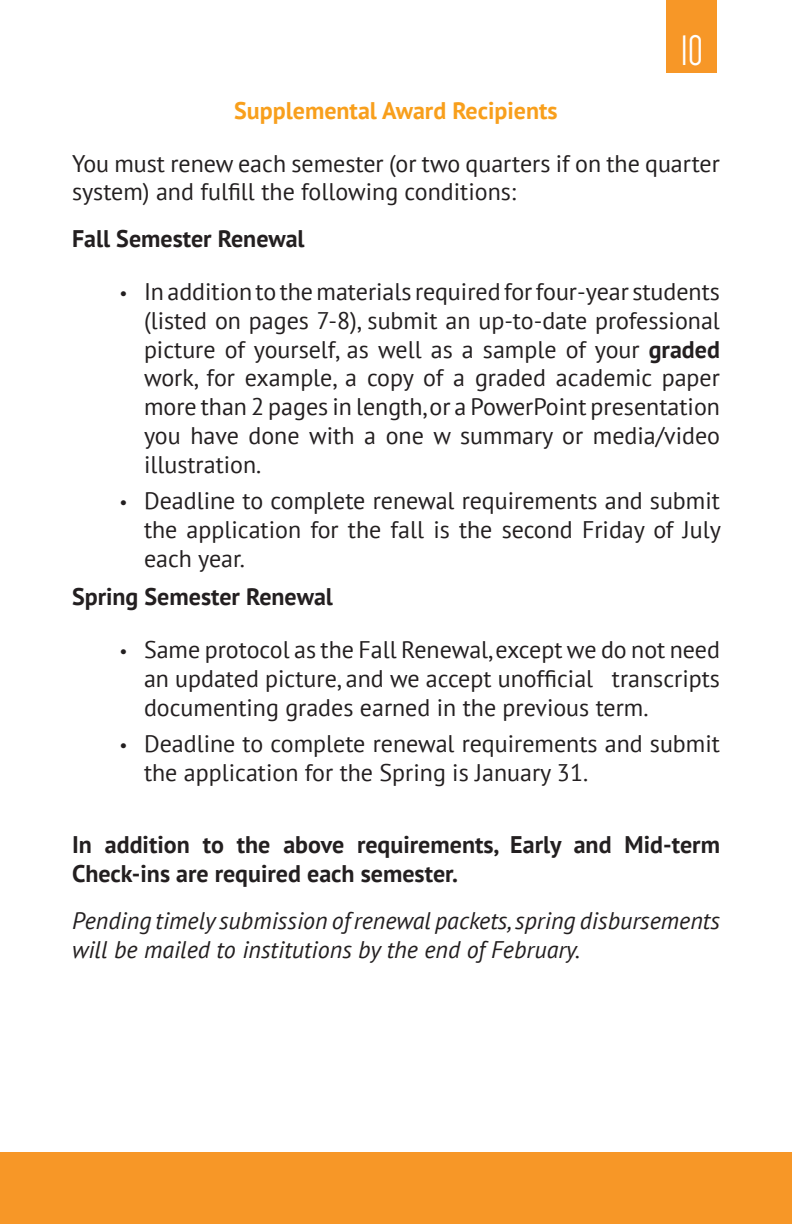
<style>
.page{position:relative;width:792px;height:1224px;background:#fff}
.page>*{position:absolute;margin:0;border:0;box-sizing:border-box;transform-origin:0 0}
.t1{font:44px "Dense";color:#fff}
.Body_Text{font:24px/28.8px "PT Sans";color:#231f20;text-align:justify}
.Body_Text-2{font:italic 24px/28.8px "PT Sans";color:#231f20}
.Body_Text-3{font:700 24px/28.8px "PT Sans";color:#231f20}
.Section_Header{font:700 24px "PT Sans";color:#231f20}
.Section_Header-2{font:700 24px "PT Sans";color:#f89f1c}
.s1{font-family:"Myriad Pro"}
.s2{font-weight:700}
</style>
<div class="page">
<div style="left:667px;top:0;width:50px;height:73px;background:#f79727"></div>
<div style="left:0;top:1152px;width:792px;height:72px;background:#f79727"></div>
<p class="t1" style="left:681px;top:29px;width:24px">10</p>
<p class="Section_Header-2" style="left:234px;top:94px;width:325px">Supplemental Award Recipients</p>
<p class="Body_Text" style="left:72px;top:148px;width:650px">You must renew each semester (or two quarters if on the quarter system) and fulfill the following conditions:</p>
<p class="Section_Header" style="left:72px;top:223px;width:234px">Fall Semester Renewal</p>
<p class="Body_Text" style="left:144px;top:277px;width:578px;text-indent:-24px"><span class="s1">•</span> In addition to the materials required for four-year students (listed on pages 7-8), submit an up-to-date professional picture of yourself, as well as a sample of your <span class="s2">graded </span>work, for example, a copy of a graded academic paper more than 2 pages in length, or a PowerPoint presentation you have done with a one w summary or media/video illustration.</p>
<p class="Body_Text" style="left:144px;top:486px;width:578px;text-indent:-24px"><span class="s1">•</span> Deadline to complete renewal requirements and submit the application for the fall is the second Friday of July each year.</p>
<p class="Section_Header" style="left:72px;top:581px;width:262px">Spring Semester Renewal</p>
<p class="Body_Text" style="left:144px;top:635px;width:578px;text-indent:-24px"><span class="s1">•</span> Same protocol as the Fall Renewal, except we do not need an updated picture, and we accept unofficial transcripts documenting grades earned in the previous term.</p>
<p class="Body_Text" style="left:144px;top:728px;width:577px;text-indent:-24px"><span class="s1">•</span> Deadline to complete renewal requirements and submit the application for the Spring is January 31.</p>
<p class="Body_Text-3" style="left:72px;top:830px;width:650px">In addition to the above requirements, Early and Mid-term<br>Check-ins are required each semester.</p>
<p class="Body_Text-2" style="left:72px;top:906px;width:649px">Pending timely submission of renewal packets, spring disbursements will be mailed to institutions by the end of February.</p>
</div>
